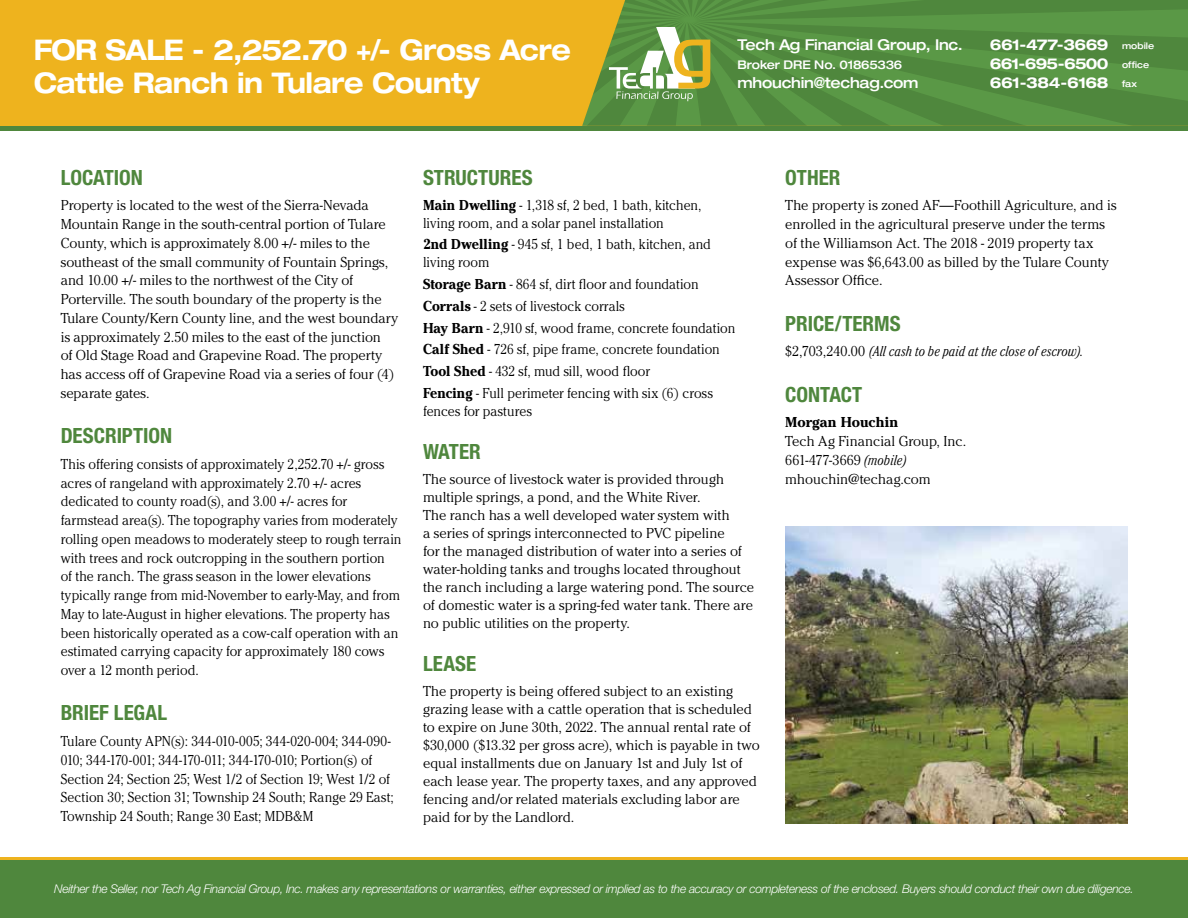
<style>
.page{position:relative;width:1188px;height:918px;background:#fff}
.page>*{position:absolute;margin:0;border:0;box-sizing:border-box;transform-origin:0 0}
.t1{font:700 expanded 28.5px/33px "Helvetica Neue LT Std";letter-spacing:-.02em;color:#fff;scale:.9 1}
.t2{font:700 condensed 21px "Helvetica Neue LT Std";color:#4f873d}
.t3{font:500 expanded 15px "Helvetica Neue LT Std";letter-spacing:-.015em;color:#fff;scale:.95 1}
.t4{font:700 expanded 15px/18.8px "Helvetica Neue LT Std";letter-spacing:-.03em;color:#fff;text-align:justify;scale:.95 1}
.t5{font:300 14.25px/18.8px "Cheltenham Std";color:#000}
.t6{font:300 14.25px/18.8px "Cheltenham Std";color:#000;scale:.95 1}
.t7{font:italic 300 condensed 14.25px "Cheltenham Std";letter-spacing:.005em;color:#000}
.t8{font:700 14.25px "Cheltenham Std";color:#000}
.t9{font:italic 300 12px "Helvetica Neue LT Std";letter-spacing:-.025em;color:#fff}
.t10{font:500 expanded 12px "Helvetica Neue LT Std";letter-spacing:-.015em;color:#fff;scale:.95 1}
.t11{font:500 expanded 9px/18.8px "Helvetica Neue LT Std";color:#fff;scale:.95 1}
.s1{font-weight:700}
.s2{font-style:normal;font-stretch:normal}
.s3{font-style:italic;font-stretch:condensed}
</style>
<div class="page">
<img style="left:785px;top:526px;width:342px;height:298px">
<div style="left:0;top:0;width:1188px;height:126px;background:#eeb31e"></div>
<svg style="left:582px;top:0;width:606px;height:126px;background:#5a903f"></svg>
<hr style="left:0;top:126px;width:1188px;height:4px;background:#4f873d">
<svg style="left:609px;top:27px;width:101px;height:74px;background:#93af6b"></svg>
<div style="left:0;top:857px;width:1188px;height:61px;background:#4f873d"></div>
<hr style="left:0;top:857px;width:1188px;height:3px;background:#eeb31e">
<h1 class="t1" style="left:34px;top:32px;width:598px">FOR SALE - 2,252.70 +/- Gross Acre<br>Cattle Ranch in Tulare County</h1>
<p class="t3" style="left:737px;top:36px;width:239px">Tech Ag Financial Group, Inc.</p>
<p class="t10" style="left:737px;top:58px;width:175px">Broker DRE No. 01865336</p>
<p class="t3" style="left:737px;top:74px;width:192px">mhouchin@techag.com</p>
<p class="t4" style="left:990px;top:35px;width:127px">661-477-3669<br>661-695-6500<br>661-384-6168</p>
<p class="t11" style="left:1122px;top:37px;width:35px">mobile office fax</p>
<h2 class="t2" style="left:61px;top:165px;width:84px">LOCATION</h2>
<p class="t5" style="left:61px;top:196px;width:339px">Property is located to the west of the Sierra-Nevada Mountain Range in the south-central portion of Tulare County, which is approximately 8.00 +/- miles to the southeast of the small community of Fountain Springs, and 10.00 +/- miles to the northwest of the City of Porterville. The south boundary of the property is the Tulare County/Kern County line, and the west boundary is approximately 2.50 miles to the east of the junction<br>of Old Stage Road and Grapevine Road. The property has access off of Grapevine Road via a series of four (4) separate gates.</p>
<h2 class="t2" style="left:61px;top:423px;width:113px">DESCRIPTION</h2>
<p class="t6" style="left:61px;top:454px;width:360px">This offering consists of approximately 2,252.70 +/- gross acres of rangeland with approximately 2.70 +/- acres dedicated to county road(s), and 3.00 +/- acres for farmstead area(s). The topography varies from moderately rolling open meadows to moderately steep to rough terrain with trees and rock outcropping in the southern portion<br>of the ranch. The grass season in the lower elevations typically range from mid-November to early-May, and from May to late-August in higher elevations. The property has been historically operated as a cow-calf operation with an estimated carrying capacity for approximately 180 cows over a 12 month period.</p>
<h2 class="t2" style="left:61px;top:700px;width:108px">BRIEF LEGAL</h2>
<p class="t6" style="left:61px;top:732px;width:352px">Tulare County APN(s): 344-010-005; 344-020-004; 344-090- 010; 344-170-001; 344-170-011; 344-170-010; Portion(s) of Section 24; Section 25; West 1/2 of Section 19; West 1/2 of Section 30; Section 31; Township 24 South; Range 29 East; Township 24 South; Range 30 East; MDB&amp;M</p>
<h2 class="t2" style="left:423px;top:165px;width:111px">STRUCTURES</h2>
<p class="t6" style="left:423px;top:196px;width:295px;line-height:18px"><span class="s1">Main Dwelling</span> - 1,318 sf, 2 bed, 1 bath, kitchen, living room, and a solar panel installation</p>
<p class="t6" style="left:423px;top:235px;width:305px;line-height:18px"><span class="s1">2nd Dwelling</span> - 945 sf, 1 bed, 1 bath, kitchen, and living room</p>
<p class="t6" style="left:423px;top:273px;width:330px;line-height:21.8px"><span class="s1">Storage Barn</span> - 864 sf, dirt floor and foundation <span class="s1">Corrals</span> - 2 sets of livestock corrals<br><span class="s1">Hay Barn</span> - 2,910 sf, wood frame, concrete foundation <span class="s1">Calf Shed</span> - 726 sf, pipe frame, concrete foundation <span class="s1">Tool Shed</span> - 432 sf, mud sill, wood floor<br><span class="s1">Fencing</span> - Full perimeter fencing with six (6) cross</p>
<p class="t6" style="left:423px;top:402px;width:116px">fences for pastures</p>
<h2 class="t2" style="left:423px;top:439px;width:59px">WATER</h2>
<p class="t5" style="left:423px;top:470px;width:333px;line-height:18px">The source of livestock water is provided through multiple springs, a pond, and the White River.<br>The ranch has a well developed water system with<br>a series of springs interconnected to PVC pipeline<br>for the managed distribution of water into a series of water-holding tanks and troughs located throughout the ranch including a large watering pond. The source of domestic water is a spring-fed water tank. There are no public utilities on the property.</p>
<h2 class="t2" style="left:423px;top:651px;width:55px">LEASE</h2>
<p class="t5" style="left:423px;top:682px;width:338px;line-height:18px">The property is being offered subject to an existing grazing lease with a cattle operation that is scheduled to expire on June 30th, 2022. The annual rental rate of $30,000 ($13.32 per gross acre), which is payable in two equal installments due on January 1st and July 1st of each lease year. The property taxes, and any approved fencing and/or related materials excluding labor are paid for by the Landlord.</p>
<h2 class="t2" style="left:785px;top:165px;width:57px">OTHER</h2>
<p class="t5" style="left:785px;top:196px;width:333px">The property is zoned AF—Foothill Agriculture, and is enrolled in the agricultural preserve under the terms of the Williamson Act. The 2018 - 2019 property tax expense was $6,643.00 as billed by the Tulare County Assessor Office.</p>
<h2 class="t2" style="left:785px;top:311px;width:117px">PRICE/TERMS</h2>
<p class="t7" style="left:785px;top:343px;width:300px"><span class="s2">$2,703,240.00</span> (All cash to be paid at the close of escrow).</p>
<h2 class="t2" style="left:785px;top:382px;width:78px">CONTACT</h2>
<p class="t8" style="left:785px;top:414px;width:115px">Morgan Houchin</p>
<p class="t5" style="left:785px;top:432px;width:183px">Tech Ag Financial Group, Inc.<br>661-477-3669 <span class="s3">(mobile) </span>mhouchin@techag.com</p>
<p class="t9" style="left:54px;top:882px;width:1081px">Neither the Seller, nor Tech Ag Financial Group, Inc. makes any representations or warranties, either expressed or implied as to the accuracy or completeness of the enclosed. Buyers should conduct their own due diligence.</p>
</div>
